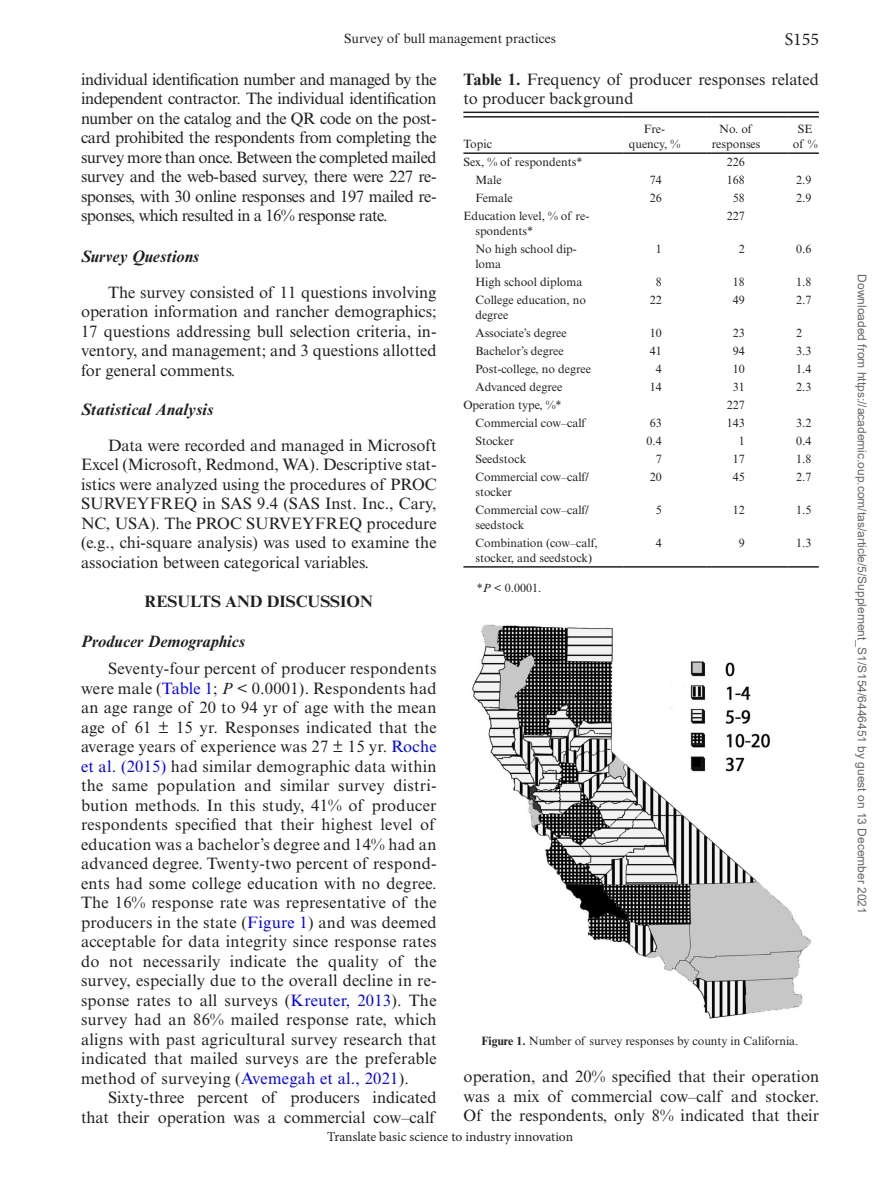
<style>
.page{position:relative;width:891px;height:1188px;background:#fff}
.page>*{position:absolute;margin:0;border:0;box-sizing:border-box;transform-origin:0 0}
.t1{font:18px "Minion Pro";color:#231f20}
.t2{font:16.5px/19.5px "Times New Roman MT Std";color:#231f20;text-align:justify}
.t3{font:italic 700 16.5px "Times New Roman MT Std";color:#231f20}
.t4{font:700 16.5px "Times New Roman MT Std";color:#231f20}
.t5{font:13.5px "Minion Pro";color:#231f20}
.t6{font:13.5px "Times New Roman MT Std";color:#231f20}
.t7{font:12px/15px "Times New Roman MT Std";color:#231f20}
.t8{font:12px "Arial";color:#666}
.s1{color:#00f}
.s2{font-style:italic}
.s3{font-weight:700}
</style>
<div class="page">
<hr style="left:463px;top:112px;width:356px;height:1px;background:#231f20">
<hr style="left:463px;top:116px;width:161px;height:2px;background:#231f20">
<hr style="left:624px;top:116px;width:83px;height:2px;background:#231f20">
<hr style="left:707px;top:116px;width:80px;height:2px;background:#231f20">
<hr style="left:787px;top:116px;width:32px;height:2px;background:#231f20">
<hr style="left:463px;top:152px;width:161px;height:2px;background:#231f20">
<hr style="left:624px;top:152px;width:83px;height:2px;background:#231f20">
<hr style="left:707px;top:152px;width:80px;height:2px;background:#231f20">
<hr style="left:787px;top:152px;width:32px;height:2px;background:#231f20">
<hr style="left:463px;top:566px;width:161px;height:2px;background:#231f20">
<hr style="left:624px;top:566px;width:83px;height:2px;background:#231f20">
<hr style="left:707px;top:566px;width:80px;height:2px;background:#231f20">
<hr style="left:787px;top:566px;width:32px;height:2px;background:#231f20">
<img style="left:472px;top:624px;width:339px;height:395px">
<p class="t6" style="left:344px;top:30px;width:213px">Survey of bull management practices</p>
<p class="t1" style="left:785px;top:27px;width:36px">S155</p>
<p class="t2" style="left:81px;top:69px;width:357px">individual identification number and managed by the independent contractor. The individual identification number on the catalog and the QR code on the post&shy;card prohibited the respondents from completing the survey more than once. Between the completed mailed survey and the web-based survey, there were 227 re&shy;sponses, with 30 online responses and 197 mailed re&shy;sponses, which resulted in a 16% response rate.</p>
<p class="t3" style="left:81px;top:246px;width:120px">Survey Questions</p>
<p class="t2" style="left:81px;top:282px;width:357px;text-indent:27px">The survey consisted of 11 questions involving operation information and rancher demographics; 17 questions addressing bull selection criteria, in&shy;ventory, and management; and 3 questions allotted for general comments.</p>
<p class="t3" style="left:81px;top:399px;width:134px">Statistical Analysis</p>
<p class="t2" style="left:81px;top:435px;width:357px;text-indent:27px">Data were recorded and managed in Microsoft Excel (Microsoft, Redmond, WA). Descriptive stat&shy;istics were analyzed using the procedures of PROC SURVEYFREQ in SAS 9.4 (SAS Inst. Inc., Cary, NC, USA). The PROC SURVEYFREQ procedure (e.g., chi-square analysis) was used to examine the association between categorical variables.</p>
<p class="t4" style="left:145px;top:591px;width:230px">RESULTS AND DISCUSSION</p>
<p class="t3" style="left:81px;top:632px;width:166px">Producer Demographics</p>
<p class="t2" style="left:81px;top:659px;width:357px;text-indent:27px">Seventy-four percent of producer respondents were male (<span class="s1">Table 1</span>; <span class="s2">P</span> &lt; 0.0001). Respondents had an age range of 20 to 94 yr of age with the mean age of 61 ± 15 yr. Responses indicated that the average years of experience was 27 ± 15 yr. <span class="s1">Roche et al. (2015)</span> had similar demographic data within the same population and similar survey distri&shy;bution methods. In this study, 41% of producer respondents specified that their highest level of education was a bachelor’s degree and 14% had an advanced degree. Twenty-two percent of respond&shy;ents had some college education with no degree.<br>The 16% response rate was representative of the producers in the state (<span class="s1">Figure 1</span>) and was deemed acceptable for data integrity since response rates do not necessarily indicate the quality of the survey, especially due to the overall decline in re&shy;sponse rates to all surveys (<span class="s1">Kreuter, 2013</span>). The survey had an 86% mailed response rate, which aligns with past agricultural survey research that indicated that mailed surveys are the preferable method of surveying (<span class="s1">Avemegah et al., 2021</span>).</p>
<p class="t2" style="left:81px;top:1088px;width:357px;text-align:right">Sixty-three percent of producers indicated that their operation was a commercial cow–calf</p>
<p class="t2" style="left:463px;top:69px;width:357px"><span class="s3">Table 1.</span> Frequency of producer responses related to producer background</p>
<p class="t7" style="left:463px;top:136px;width:30px">Topic</p>
<p class="t7" style="left:629px;top:121px;width:53px;text-align:center">Fre&shy;quency, %</p>
<p class="t7" style="left:712px;top:121px;width:50px;text-align:center">No. of responses</p>
<p class="t7" style="left:793px;top:121px;width:26px;text-align:center">SE of %</p>
<p class="t7" style="left:463px;top:154px;width:120px">Sex, % of respondents*</p>
<p class="t7" style="left:727px;top:154px;width:19px">226</p>
<p class="t7" style="left:475px;top:172px;width:28px">Male</p>
<p class="t7" style="left:650px;top:172px;width:13px">74</p>
<p class="t7" style="left:727px;top:172px;width:19px">168</p>
<p class="t7" style="left:796px;top:172px;width:17px">2.9</p>
<p class="t7" style="left:475px;top:190px;width:39px">Female</p>
<p class="t7" style="left:650px;top:190px;width:13px">26</p>
<p class="t7" style="left:733px;top:190px;width:13px">58</p>
<p class="t7" style="left:796px;top:190px;width:17px">2.9</p>
<p class="t7" style="left:475px;top:208px;width:115px;text-indent:-12px">Education level, % of re&shy;spondents*</p>
<p class="t7" style="left:727px;top:208px;width:19px">227</p>
<p class="t7" style="left:475px;top:241px;width:103px">No high school dip&shy;loma</p>
<p class="t7" style="left:656px;top:241px;width:7px">1</p>
<p class="t7" style="left:739px;top:241px;width:7px">2</p>
<p class="t7" style="left:796px;top:241px;width:17px">0.6</p>
<p class="t7" style="left:475px;top:274px;width:109px">High school diploma</p>
<p class="t7" style="left:656px;top:274px;width:7px">8</p>
<p class="t7" style="left:733px;top:274px;width:13px">18</p>
<p class="t7" style="left:796px;top:274px;width:17px">1.8</p>
<p class="t7" style="left:475px;top:292px;width:112px">College education, no degree</p>
<p class="t7" style="left:650px;top:292px;width:13px">22</p>
<p class="t7" style="left:733px;top:292px;width:13px">49</p>
<p class="t7" style="left:796px;top:292px;width:17px">2.7</p>
<p class="t7" style="left:475px;top:325px;width:93px">Associate’s degree</p>
<p class="t7" style="left:650px;top:325px;width:13px">10</p>
<p class="t7" style="left:733px;top:325px;width:13px">23</p>
<p class="t7" style="left:796px;top:325px;width:7px">2</p>
<p class="t7" style="left:475px;top:343px;width:90px">Bachelor’s degree</p>
<p class="t7" style="left:650px;top:343px;width:13px">41</p>
<p class="t7" style="left:733px;top:343px;width:13px">94</p>
<p class="t7" style="left:796px;top:343px;width:17px">3.3</p>
<p class="t7" style="left:475px;top:361px;width:117px">Post-college, no degree</p>
<p class="t7" style="left:656px;top:361px;width:7px">4</p>
<p class="t7" style="left:733px;top:361px;width:13px">10</p>
<p class="t7" style="left:796px;top:361px;width:17px">1.4</p>
<p class="t7" style="left:475px;top:379px;width:88px">Advanced degree</p>
<p class="t7" style="left:650px;top:379px;width:13px">14</p>
<p class="t7" style="left:733px;top:379px;width:13px">31</p>
<p class="t7" style="left:796px;top:379px;width:17px">2.3</p>
<p class="t7" style="left:463px;top:397px;width:100px">Operation type, %*</p>
<p class="t7" style="left:727px;top:397px;width:19px">227</p>
<p class="t7" style="left:475px;top:415px;width:112px">Commercial cow–calf</p>
<p class="t7" style="left:650px;top:415px;width:13px">63</p>
<p class="t7" style="left:727px;top:415px;width:19px">143</p>
<p class="t7" style="left:796px;top:415px;width:17px">3.2</p>
<p class="t7" style="left:475px;top:433px;width:40px">Stocker</p>
<p class="t7" style="left:646px;top:433px;width:17px">0.4</p>
<p class="t7" style="left:739px;top:433px;width:7px">1</p>
<p class="t7" style="left:796px;top:433px;width:17px">0.4</p>
<p class="t7" style="left:475px;top:451px;width:52px">Seedstock</p>
<p class="t7" style="left:656px;top:451px;width:7px">7</p>
<p class="t7" style="left:733px;top:451px;width:13px">17</p>
<p class="t7" style="left:796px;top:451px;width:17px">1.8</p>
<p class="t7" style="left:475px;top:469px;width:115px">Commercial cow–calf/ stocker</p>
<p class="t7" style="left:650px;top:469px;width:13px">20</p>
<p class="t7" style="left:733px;top:469px;width:13px">45</p>
<p class="t7" style="left:796px;top:469px;width:17px">2.7</p>
<p class="t7" style="left:475px;top:502px;width:115px">Commercial cow–calf/ seedstock</p>
<p class="t7" style="left:656px;top:502px;width:7px">5</p>
<p class="t7" style="left:733px;top:502px;width:13px">12</p>
<p class="t7" style="left:796px;top:502px;width:17px">1.5</p>
<p class="t7" style="left:475px;top:535px;width:124px">Combination (cow–calf, stocker, and seedstock)</p>
<p class="t7" style="left:656px;top:535px;width:7px">4</p>
<p class="t7" style="left:739px;top:535px;width:7px">9</p>
<p class="t7" style="left:796px;top:535px;width:17px">1.3</p>
<p class="t7" style="left:477px;top:580px;width:66px">*<span class="s2">P</span> &lt; 0.0001.</p>
<p class="t7" style="left:481px;top:1033px;width:319px"><span class="s3">Figure 1.</span> Number of survey responses by county in California.</p>
<p class="t2" style="left:464px;top:1067px;width:357px">operation, and 20% specified that their operation was a mix of commercial cow–calf and stocker.<br>Of the respondents, only 8% indicated that their</p>
<p class="t5" style="left:327px;top:1128px;width:247px">Translate basic science to industry innovation</p>
<p class="t8" style="left:866px;top:274px;width:641px;rotate:90deg">Downloaded from https://academic.oup.com/tas/article/5/Supplement_S1/S154/6446451 by guest on 13 December 2021</p>
</div>
